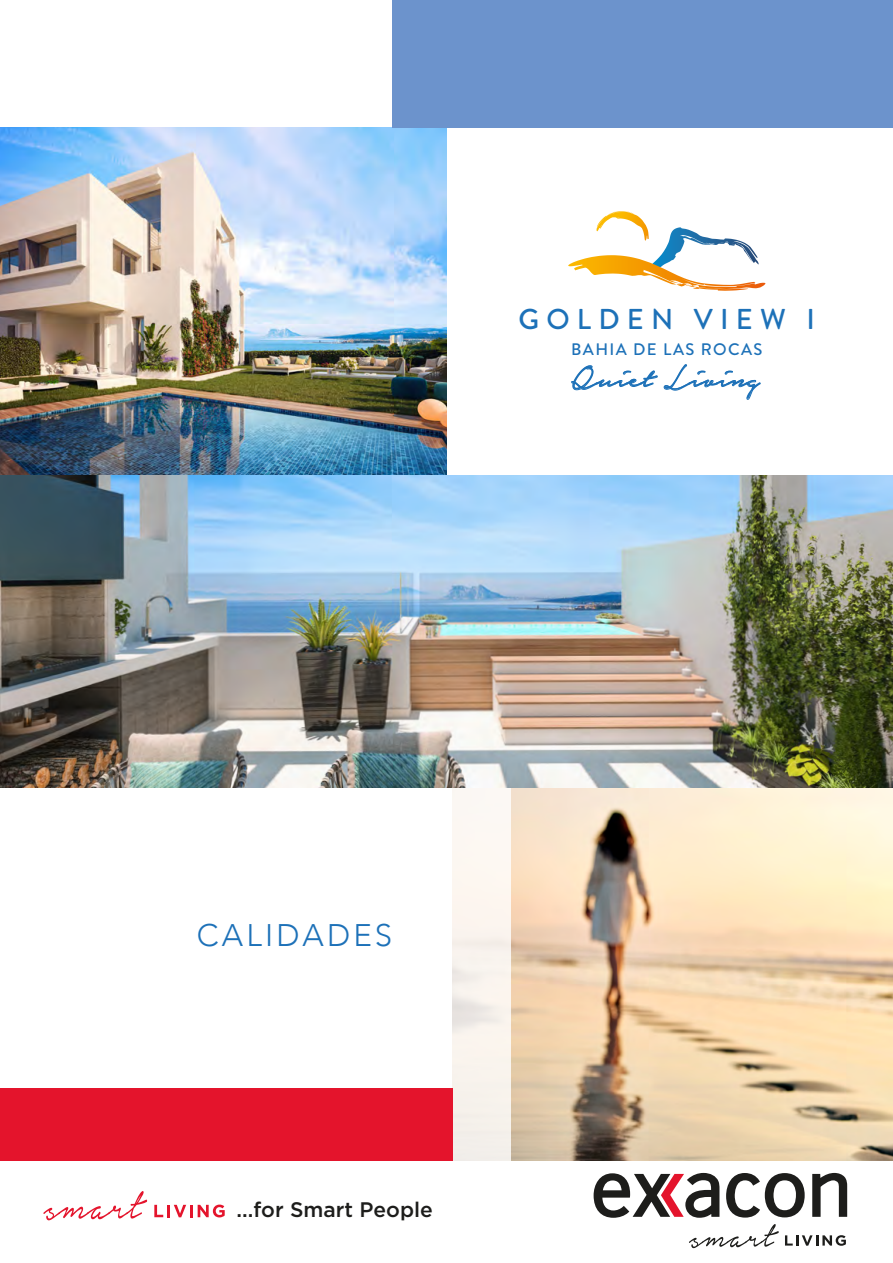
<style>
.page{position:relative;width:893px;height:1263px;background:#fff}
.page>*{position:absolute;margin:0;border:0;box-sizing:border-box;transform-origin:0 0}
.t1{font:39.3px "Notera Personal Use Only";color:#1d71b8}
.t2{font:300 31.2px "Avenir";letter-spacing:.1em;color:#1d71b8}
.t3{font:500 28.65px "Brandon Grotesque";letter-spacing:.25em;color:#1d71b8}
.t4{font:500 21px "Gotham";color:#1d1d1b}
.t5{font:500 16.65px "Brandon Grotesque";letter-spacing:.08em;color:#1d71b8}
</style>
<div class="page">
<svg style="left:568px;top:211px;width:198px;height:78px"></svg>
<svg style="left:571px;top:364px;width:190px;height:36px"></svg>
<img style="left:510px;top:788px;width:383px;height:373px">
<svg style="left:452px;top:788px;width:58px;height:373px;fill:#faf4ee"></svg>
<img style="left:0;top:128px;width:446px;height:347px">
<img style="left:0;top:475px;width:893px;height:313px">
<div style="left:392px;top:0;width:501px;height:128px;background:#6c93cc"></div>
<div style="left:0;top:1088px;width:453px;height:73px;background:#e4142c"></div>
<svg style="left:43px;top:1191px;width:104px;height:29px"></svg>
<svg style="left:154px;top:1204px;width:71px;height:13px"></svg>
<svg style="left:726px;top:1173px;width:79px;height:44px"></svg>
<svg style="left:812px;top:1173px;width:35px;height:44px"></svg>
<svg style="left:594px;top:1173px;width:125px;height:45px"></svg>
<svg style="left:689px;top:1224px;width:90px;height:24px"></svg>
<svg style="left:785px;top:1235px;width:61px;height:11px"></svg>
<h3 class="t3" style="left:519px;top:300px;width:298px">GOLDEN VIEW I</h3>
<h1 class="t1" style="left:572px;top:359px;width:189px">Quiet Living</h1>
<p class="t5" style="left:571px;top:338px;width:193px">BAHIA DE LAS ROCAS</p>
<h2 class="t2" style="left:197px;top:916px;width:197px">CALIDADES</h2>
<p class="t4" style="left:236px;top:1198px;width:198px">...for Smart People</p>
</div>
